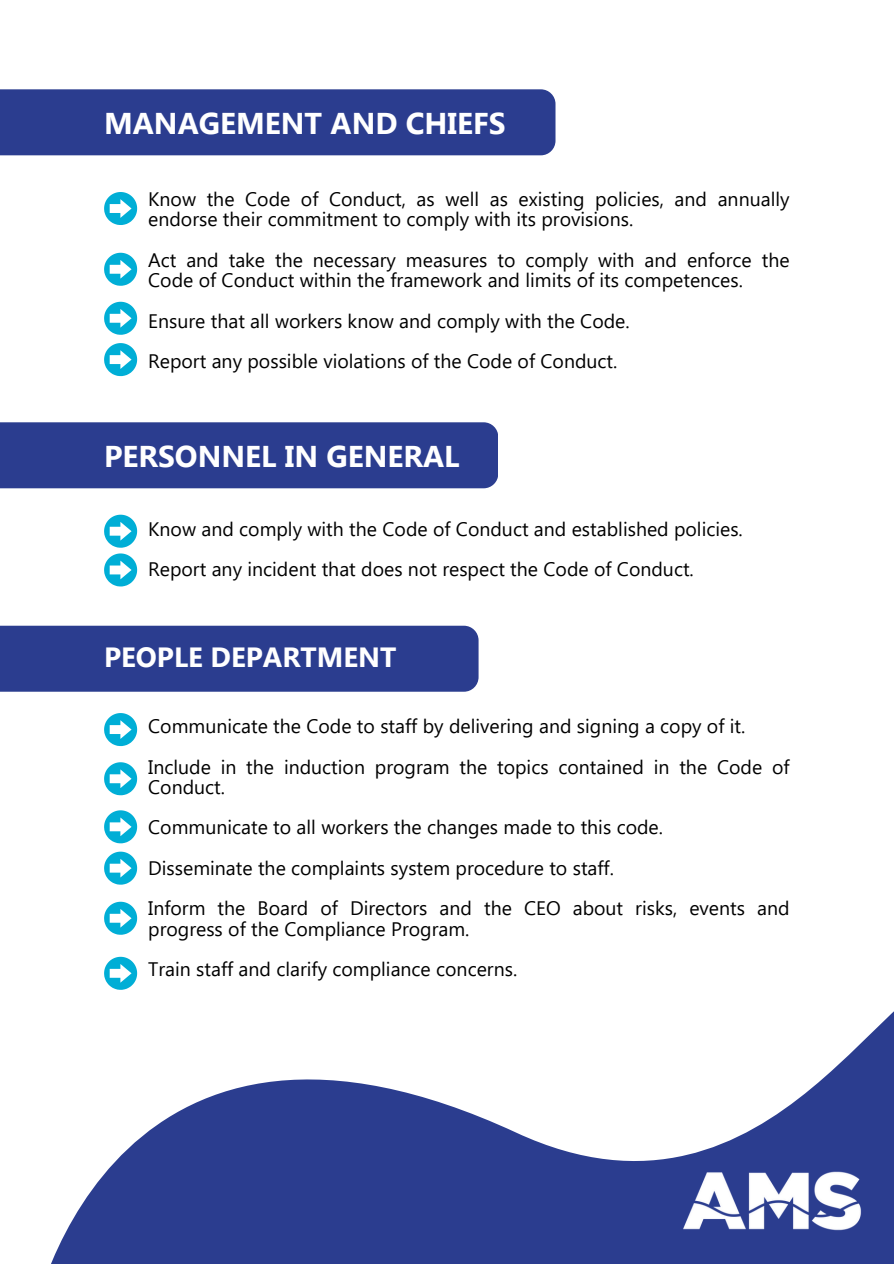
<style>
.page{position:relative;width:894px;height:1264px;background:#fff}
.page>*{position:absolute;margin:0;border:0;box-sizing:border-box;transform-origin:0 0}
.t1{font:700 30px "Segoe UI";color:#fff}
.t2{font:700 27.75px "Segoe UI";color:#fff}
.t3{font:19.5px/20.2px "Segoe UI";color:#000}
</style>
<div class="page">
<div style="left:0;top:89px;width:555px;height:66px;background:#2b3d8f"></div>
<svg style="left:104px;top:192px;width:33px;height:33px"></svg>
<svg style="left:104px;top:253px;width:33px;height:33px"></svg>
<svg style="left:104px;top:302px;width:33px;height:33px"></svg>
<svg style="left:104px;top:343px;width:33px;height:33px"></svg>
<div style="left:0;top:422px;width:498px;height:66px;background:#2b3d8f"></div>
<svg style="left:104px;top:514px;width:33px;height:72px"></svg>
<div style="left:0;top:625px;width:478px;height:66px;background:#2b3d8f"></div>
<svg style="left:104px;top:713px;width:33px;height:33px"></svg>
<svg style="left:104px;top:762px;width:33px;height:33px"></svg>
<svg style="left:104px;top:810px;width:33px;height:33px"></svg>
<svg style="left:104px;top:851px;width:33px;height:26px"></svg>
<svg style="left:51px;top:877px;width:842px;height:386px"></svg>
<img style="left:633px;top:1124px;width:260px;height:139px">
<h1 class="t1" style="left:104px;top:102px;width:403px">MANAGEMENT AND CHIEFS</h1>
<p class="t3" style="left:148px;top:188px;width:642px">Know the Code of Conduct, as well as existing policies, and annually endorse their commitment to comply with its provisions.</p>
<p class="t3" style="left:148px;top:249px;width:642px">Act and take the necessary measures to comply with and enforce the<br>Code of Conduct within the framework and limits of its competences.</p>
<p class="t3" style="left:148px;top:309px;width:483px">Ensure that all workers know and comply with the Code.</p>
<p class="t3" style="left:148px;top:350px;width:470px">Report any possible violations of the Code of Conduct.</p>
<p class="t1" style="left:104px;top:434px;width:357px">PERSONNEL IN GENERAL</p>
<p class="t3" style="left:148px;top:517px;width:596px">Know and comply with the Code of Conduct and established policies.</p>
<p class="t3" style="left:148px;top:558px;width:547px">Report any incident that does not respect the Code of Conduct.</p>
<p class="t2" style="left:104px;top:637px;width:294px">PEOPLE DEPARTMENT</p>
<h1 class="t3" style="left:148px;top:715px;width:598px">Communicate the Code to staff by delivering and signing a copy of it.</h1>
<p class="t3" style="left:148px;top:755px;width:642px">Include in the induction program the topics contained in the Code of<br>Conduct.</p>
<p class="t3" style="left:148px;top:816px;width:516px">Communicate to all workers the changes made to this code.</p>
<p class="t3" style="left:148px;top:856px;width:467px">Disseminate the complaints system procedure to staff.</p>
<h1 class="t3" style="left:148px;top:897px;width:642px">Inform the Board of Directors and the CEO about risks, events and progress of the Compliance Program.</h1>
<p class="t3" style="left:148px;top:958px;width:370px">Train staff and clarify compliance concerns.</p>
</div>
